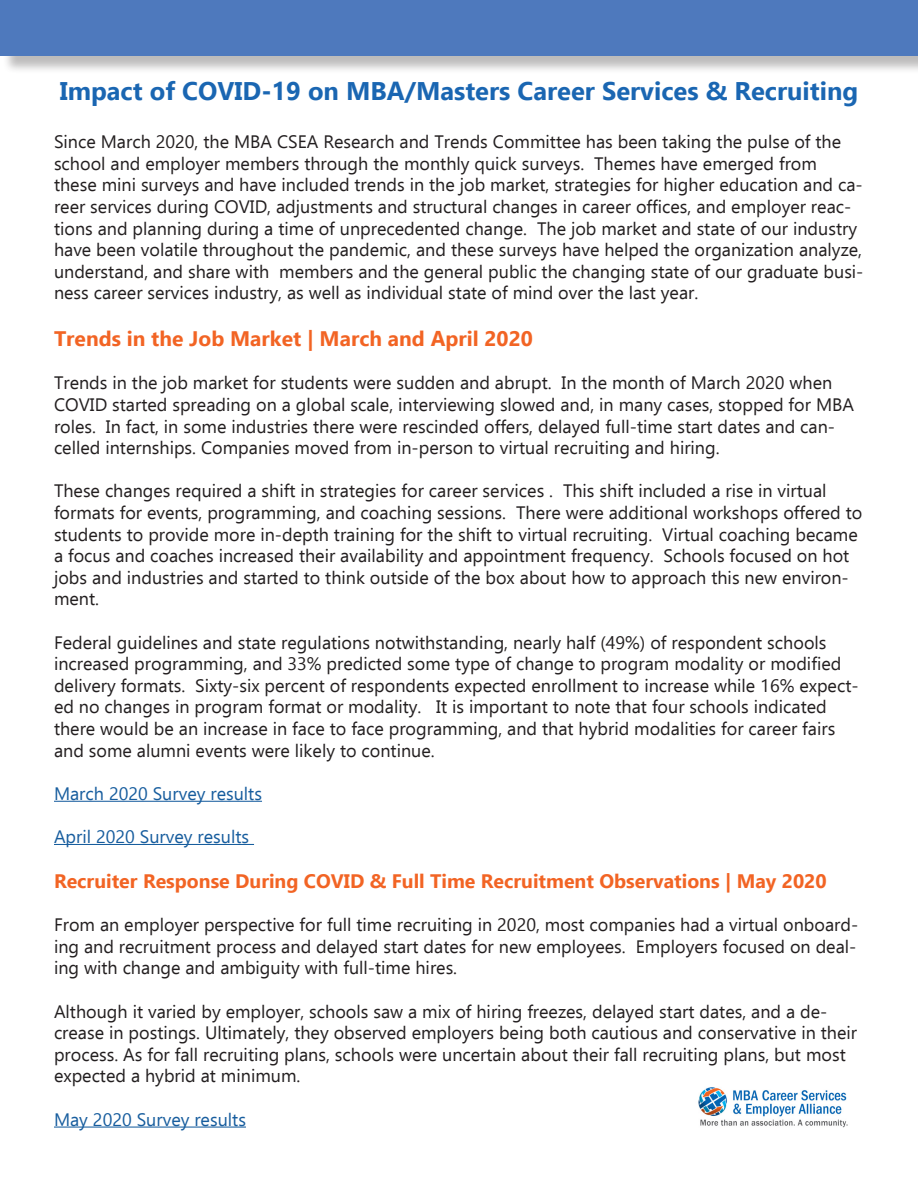
<style>
.page{position:relative;width:918px;height:1188px;background:#fff}
.page>*{position:absolute;margin:0;border:0;box-sizing:border-box;transform-origin:0 0}
.t1{font:700 25.5px "Ebrima";color:#1a66b2}
.t2{font:700 21px "Ebrima";color:#f26424}
.t3{font:700 19.5px "Ebrima";color:#f26424}
.t4{font:18px/21.6px "Ebrima";color:#231f20}
.t5{font:18px "Ebrima";color:#175d9e}
</style>
<div class="page">
<hr style="left:54px;top:801px;width:208px;height:1px;background:#175d9e">
<hr style="left:54px;top:844px;width:200px;height:1px;background:#175d9e">
<hr style="left:54px;top:1127px;width:192px;height:1px;background:#175d9e">
<img style="left:698px;top:1087px;width:150px;height:41px">
<div style="left:2px;top:2px;width:916px;height:72px;background:#231f20;opacity:.3"></div>
<div style="left:0;top:0;width:918px;height:55px;background:#4e79bd"></div>
<p class="t1" style="left:60px;top:71px;width:800px">Impact of COVID-19 on MBA/Masters Career Services &amp; Recruiting</p>
<p class="t4" style="left:54px;top:130px;width:811px">Since March 2020, the MBA CSEA Research and Trends Committee has been taking the pulse of the school and employer members through the monthly quick surveys. Themes have emerged from these mini surveys and have included trends in the job market, strategies for higher education and ca&shy;reer services during COVID, adjustments and structural changes in career offices, and employer reac&shy;tions and planning during a time of unprecedented change. The job market and state of our industry have been volatile throughout the pandemic, and these surveys have helped the organization analyze, understand, and share with members and the general public the changing state of our graduate busi&shy;ness career services industry, as well as individual state of mind over the last year.</p>
<p class="t2" style="left:54px;top:322px;width:480px">Trends in the Job Market | March and April 2020</p>
<p class="t4" style="left:54px;top:372px;width:802px">Trends in the job market for students were sudden and abrupt. In the month of March 2020 when COVID started spreading on a global scale, interviewing slowed and, in many cases, stopped for MBA roles. In fact, in some industries there were rescinded offers, delayed full-time start dates and can&shy;celled internships. Companies moved from in-person to virtual recruiting and hiring.</p>
<p class="t4" style="left:54px;top:480px;width:810px">These changes required a shift in strategies for career services . This shift included a rise in virtual formats for events, programming, and coaching sessions. There were additional workshops offered to students to provide more in-depth training for the shift to virtual recruiting. Virtual coaching became a focus and coaches increased their availability and appointment frequency. Schools focused on hot jobs and industries and started to think outside of the box about how to approach this new environ&shy;ment.</p>
<p class="t4" style="left:54px;top:631px;width:806px">Federal guidelines and state regulations notwithstanding, nearly half (49%) of respondent schools increased programming, and 33% predicted some type of change to program modality or modified delivery formats. Sixty-six percent of respondents expected enrollment to increase while 16% expect&shy;ed no changes in program format or modality. It is important to note that four schools indicated there would be an increase in face to face programming, and that hybrid modalities for career fairs and some alumni events were likely to continue.</p>
<p class="t5" style="left:54px;top:780px;width:210px">March 2020 Survey results</p>
<p class="t5" style="left:54px;top:823px;width:197px">April 2020 Survey results</p>
<p class="t3" style="left:54px;top:866px;width:774px">Recruiter Response During COVID &amp; Full Time Recruitment Observations | May 2020</p>
<p class="t4" style="left:54px;top:913px;width:806px;text-align:justify">From an employer perspective for full time recruiting in 2020, most companies had a virtual onboard&shy;ing and recruitment process and delayed start dates for new employees. Employers focused on deal&shy;ing with change and ambiguity with full-time hires.</p>
<p class="t4" style="left:54px;top:1000px;width:805px">Although it varied by employer, schools saw a mix of hiring freezes, delayed start dates, and a de&shy;crease in postings. Ultimately, they observed employers being both cautious and conservative in their process. As for fall recruiting plans, schools were uncertain about their fall recruiting plans, but most expected a hybrid at minimum.</p>
<p class="t5" style="left:54px;top:1106px;width:193px">May 2020 Survey results</p>
</div>
